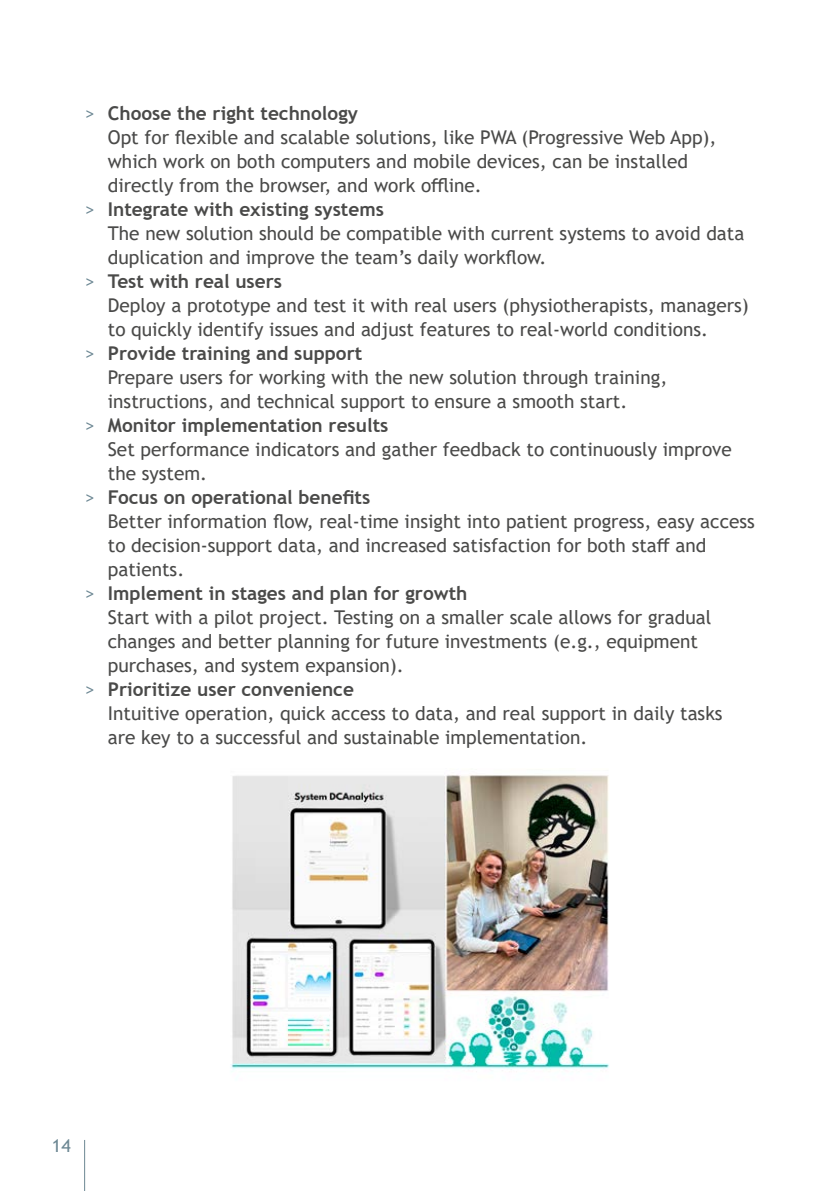
<style>
.page{position:relative;width:840px;height:1191px;background:#fff}
.page>*{position:absolute;margin:0;border:0;box-sizing:border-box;transform-origin:0 0}
.t1{font:19px "Trebuchet MS";color:#4a4a49}
.t2{font:700 19px "Trebuchet MS";color:#4a4a49}
.t3{font:18px "Trebuchet MS";color:#6c8793}
.s1{font-weight:400;color:#6c8793}
</style>
<div class="page">
<img style="left:231px;top:775px;width:378px;height:297px">
<hr style="left:84px;top:1140px;width:1px;height:51px;background:#6c8793">
<p class="t2" style="left:85px;top:101px;width:274px"><span class="s1">&gt;</span> Choose the right technology</p>
<p class="t1" style="left:108px;top:125px;width:610px">Opt for flexible and scalable solutions, like PWA (Progressive Web App),</p>
<p class="t1" style="left:108px;top:149px;width:581px">which work on both computers and mobile devices, can be installed</p>
<p class="t1" style="left:108px;top:173px;width:375px">directly from the browser, and work offline.</p>
<p class="t2" style="left:85px;top:197px;width:300px"><span class="s1">&gt;</span> Integrate with existing systems</p>
<p class="t1" style="left:108px;top:221px;width:637px">The new solution should be compatible with current systems to avoid data</p>
<p class="t1" style="left:108px;top:245px;width:440px">duplication and improve the team’s daily workflow.</p>
<p class="t2" style="left:85px;top:269px;width:198px"><span class="s1">&gt;</span> Test with real users</p>
<p class="t1" style="left:108px;top:293px;width:642px">Deploy a prototype and test it with real users (physiotherapists, managers)</p>
<p class="t1" style="left:108px;top:317px;width:601px">to quickly identify issues and adjust features to real-world conditions.</p>
<p class="t2" style="left:85px;top:341px;width:278px"><span class="s1">&gt;</span> Provide training and support</p>
<p class="t1" style="left:108px;top:365px;width:560px">Prepare users for working with the new solution through training,</p>
<p class="t1" style="left:108px;top:389px;width:520px">instructions, and technical support to ensure a smooth start.</p>
<p class="t2" style="left:85px;top:413px;width:304px"><span class="s1">&gt;</span> Monitor implementation results</p>
<p class="t1" style="left:108px;top:437px;width:625px">Set performance indicators and gather feedback to continuously improve</p>
<p class="t1" style="left:108px;top:461px;width:101px">the system.</p>
<p class="t2" style="left:85px;top:485px;width:286px"><span class="s1">&gt;</span> Focus on operational benefits</p>
<p class="t1" style="left:108px;top:509px;width:648px">Better information flow, real-time insight into patient progress, easy access</p>
<p class="t1" style="left:108px;top:533px;width:599px">to decision-support data, and increased satisfaction for both staff and</p>
<p class="t1" style="left:108px;top:557px;width:78px">patients.</p>
<p class="t2" style="left:85px;top:581px;width:383px"><span class="s1">&gt;</span> Implement in stages and plan for growth</p>
<p class="t1" style="left:108px;top:605px;width:604px">Start with a pilot project. Testing on a smaller scale allows for gradual</p>
<p class="t1" style="left:108px;top:629px;width:591px">changes and better planning for future investments (e.g., equipment</p>
<p class="t1" style="left:108px;top:653px;width:297px">purchases, and system expansion).</p>
<p class="t2" style="left:85px;top:677px;width:270px"><span class="s1">&gt;</span> Prioritize user convenience</p>
<p class="t1" style="left:108px;top:701px;width:616px">Intuitive operation, quick access to data, and real support in daily tasks</p>
<p class="t1" style="left:108px;top:725px;width:481px">are key to a successful and sustainable implementation.</p>
<p class="t3" style="left:52px;top:1134px;width:20px">14</p>
</div>
